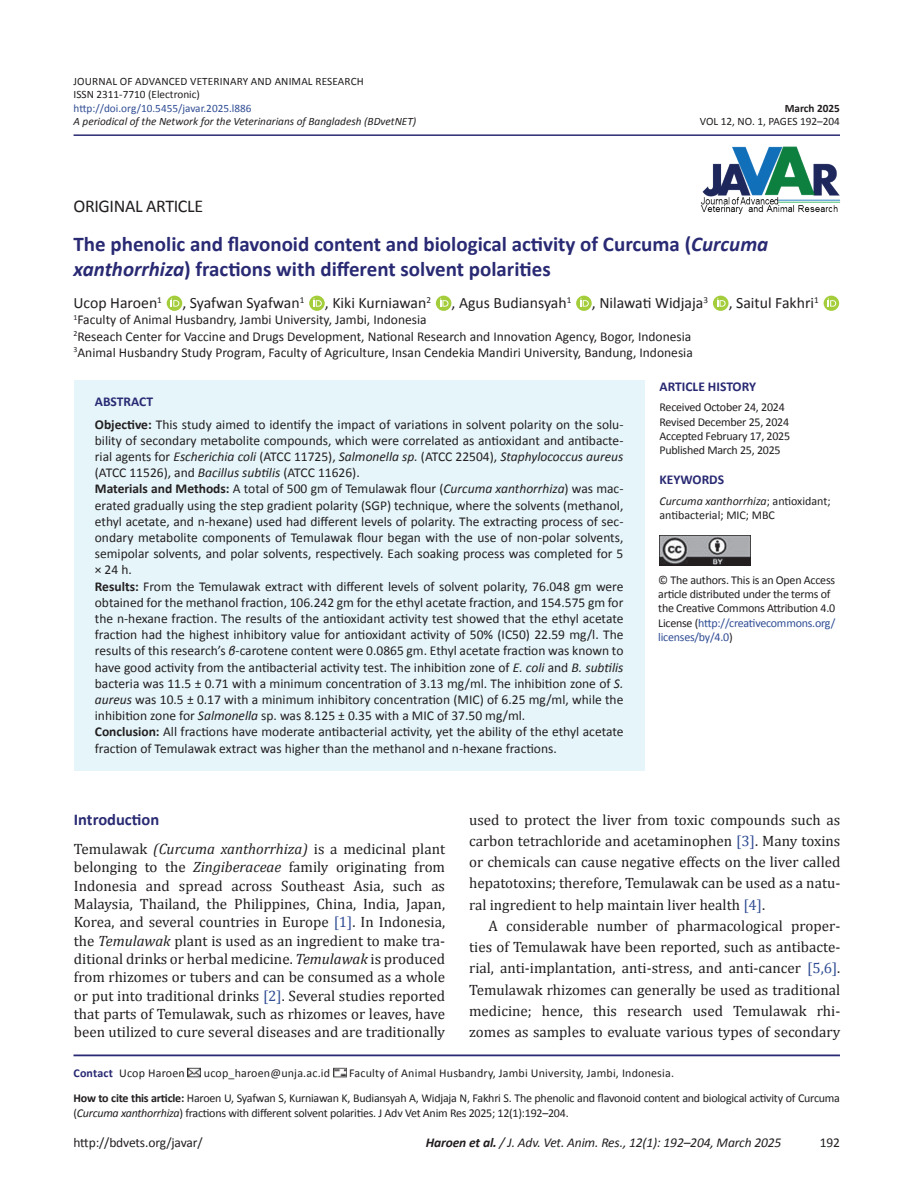
<style>
.page{position:relative;width:918px;height:1188px;background:#fff}
.page>*{position:absolute;margin:0;border:0;box-sizing:border-box;transform-origin:0 0}
.article-title{font:700 21px/25.2px "Calibri";color:#292a73}
.article-type{font:18px "Calibri";letter-spacing:-.02em;color:#231f20}
.AHead{font:700 16.5px "Calibri";color:#292a73}
.author{font:15.75px "Calibri";color:#231f20}
.para{font:15px/18.3px "Cambria";color:#231f20;text-align:justify}
.ipara{font:15px/21.3px "Cambria";color:#231f20;text-align:justify}
.abstract-para{font:13.5px/16.2px "Calibri";color:#231f20;text-align:justify}
.aff{font:13.5px "Calibri";color:#231f20}
.t1{font:italic 13.5px "Calibri";letter-spacing:-.01em;color:#231f20}
.history-title{font:700 13.5px "Calibri";color:#292a73}
.abstract-title{font:700 13.5px "Calibri";color:#292a73}
.kwd-title{font:700 13.5px "Calibri";color:#292a73}
.cite{font:12px/14.4px "Calibri";letter-spacing:-.02em;color:#231f20}
.copyright{font:12px/14.4px "Calibri";letter-spacing:-.02em;color:#231f20}
.corresp{font:12px "Calibri";letter-spacing:.015em;color:#231f20}
.history-date{font:12px "Calibri";letter-spacing:-.02em;color:#231f20}
.kwd{font:12px/14.4px "Calibri";color:#231f20}
.Info_w_Rule{font:italic 11.25px "Calibri";color:#231f20}
.Article_Info{font:11.25px "Calibri";letter-spacing:.01em;color:#231f20}
.Article_Info-2{font:11.25px "Calibri";color:#304d94}
.issn{font:11.25px "Calibri";color:#231f20}
.Info_w_Rule-2{font:11.25px "Calibri";color:#231f20}
.Article_Info-3{font:700 11.25px "Calibri";color:#231f20}
.s1{font-style:italic}
.s2{font-weight:700}
.s3{color:#304d94}
.s4{font-weight:700;color:#292a73}
</style>
<div class="page">
<hr style="left:74px;top:134px;width:766px;height:2px;background:#292a73">
<svg style="left:166px;top:295px;width:16px;height:16px"></svg>
<svg style="left:167px;top:296px;width:15px;height:15px"></svg>
<svg style="left:171px;top:298px;width:8px;height:9px"></svg>
<svg style="left:309px;top:295px;width:16px;height:6px"></svg>
<svg style="left:309px;top:296px;width:16px;height:15px"></svg>
<svg style="left:313px;top:298px;width:9px;height:9px"></svg>
<svg style="left:436px;top:295px;width:12px;height:16px"></svg>
<div style="left:436px;top:296px;width:16px;height:15px;background:#a4cd3b;border-radius:50%"></div>
<svg style="left:440px;top:298px;width:9px;height:9px"></svg>
<svg style="left:576px;top:295px;width:16px;height:16px"></svg>
<svg style="left:576px;top:296px;width:16px;height:15px"></svg>
<svg style="left:580px;top:298px;width:9px;height:9px"></svg>
<svg style="left:713px;top:295px;width:12px;height:16px"></svg>
<div style="left:713px;top:296px;width:16px;height:15px;background:#a4cd3b;border-radius:50%"></div>
<svg style="left:717px;top:298px;width:9px;height:9px"></svg>
<svg style="left:827px;top:295px;width:12px;height:16px"></svg>
<svg style="left:823px;top:296px;width:16px;height:15px"></svg>
<svg style="left:828px;top:298px;width:8px;height:9px"></svg>
<hr style="left:74px;top:1054px;width:766px;height:2px;background:#292a73">
<svg style="left:188px;top:1067px;width:13px;height:11px"></svg>
<svg style="left:333px;top:1067px;width:13px;height:11px"></svg>
<img style="left:700px;top:146px;width:141px;height:69px">
<div style="left:74px;top:381px;width:570px;height:390px;background:#e5f5fa"></div>
<img style="left:660px;top:535px;width:90px;height:31px">
<p class="Article_Info" style="left:74px;top:74px;width:292px">JOURNAL OF ADVANCED VETERINARY AND ANIMAL RESEARCH</p>
<p class="issn" style="left:74px;top:88px;width:128px">ISSN 2311-7710 (Electronic)</p>
<p class="Article_Info-2" style="left:74px;top:101px;width:180px">http://doi.org/10.5455/javar.2025.l886</p>
<p class="Article_Info-3" style="left:785px;top:101px;width:57px">March 2025</p>
<p class="Info_w_Rule" style="left:74px;top:115px;width:344px">A periodical of the Network for the Veterinarians of Bangladesh (BDvetNET)</p>
<p class="Info_w_Rule-2" style="left:700px;top:115px;width:142px">VOL 12, NO. 1, PAGES 192–204</p>
<p class="article-type" style="left:74px;top:195px;width:131px">ORIGINAL ARTICLE</p>
<p class="article-title" style="left:74px;top:230px;width:696px">The phenolic and flavonoid content and biological activity of Curcuma (<span class="s1">Curcuma xanthorrhiza</span>) fractions with different solvent polarities</p>
<p class="author" style="left:74px;top:293px;width:90px">Ucop Haroen<sup>1</sup></p>
<p class="author" style="left:182px;top:293px;width:123px">, Syafwan Syafwan<sup>1</sup></p>
<p class="author" style="left:325px;top:293px;width:108px">, Kiki Kurniawan<sup>2</sup></p>
<p class="author" style="left:452px;top:293px;width:121px">, Agus Budiansyah<sup>1</sup></p>
<p class="author" style="left:592px;top:293px;width:118px">, Nilawati Widjaja<sup>3</sup></p>
<p class="author" style="left:729px;top:293px;width:92px">, Saitul Fakhri<sup>1</sup></p>
<p class="aff" style="left:73px;top:312px;width:355px"><sup>1</sup>Faculty of Animal Husbandry, Jambi University, Jambi, Indonesia</p>
<p class="aff" style="left:73px;top:328px;width:619px"><sup>2</sup>Reseach Center for Vaccine and Drugs Development, National Research and Innovation Agency, Bogor, Indonesia</p>
<p class="aff" style="left:73px;top:344px;width:621px"><sup>3</sup>Animal Husbandry Study Program, Faculty of Agriculture, Insan Cendekia Mandiri University, Bandung, Indonesia</p>
<p class="abstract-title" style="left:95px;top:394px;width:60px">ABSTRACT</p>
<p class="abstract-para" style="left:95px;top:415px;width:530px"><span class="s2">Objective:</span> This study aimed to identify the impact of variations in solvent polarity on the solu&shy;bility of secondary metabolite compounds, which were correlated as antioxidant and antibacte&shy;rial agents for <span class="s1">Escherichia coli</span> (ATCC 11725), <span class="s1">Salmonella sp.</span> (ATCC 22504), <span class="s1">Staphylococcus aureus </span>(ATCC 11526), and <span class="s1">Bacillus subtilis</span> (ATCC 11626).</p>
<p class="abstract-para" style="left:95px;top:480px;width:530px"><span class="s2">Materials and Methods:</span> A total of 500 gm of Temulawak flour (<span class="s1">Curcuma xanthorrhiza</span>) was mac&shy;erated gradually using the step gradient polarity (SGP) technique, where the solvents (methanol, ethyl acetate, and n-hexane) used had different levels of polarity. The extracting process of sec&shy;ondary metabolite components of Temulawak flour began with the use of non-polar solvents, semipolar solvents, and polar solvents, respectively. Each soaking process was completed for 5 × 24 h.</p>
<p class="abstract-para" style="left:95px;top:577px;width:530px"><span class="s2">Results:</span> From the Temulawak extract with different levels of solvent polarity, 76.048 gm were obtained for the methanol fraction, 106.242 gm for the ethyl acetate fraction, and 154.575 gm for the n-hexane fraction. The results of the antioxidant activity test showed that the ethyl acetate fraction had the highest inhibitory value for antioxidant activity of 50% (IC50) 22.59 mg/l. The results of this research’s <span class="s1">β</span>-carotene content were 0.0865 gm. Ethyl acetate fraction was known to have good activity from the antibacterial activity test. The inhibition zone of <span class="s1">E. coli</span> and <span class="s1">B. subtilis </span>bacteria was 11.5 ± 0.71 with a minimum concentration of 3.13 mg/ml. The inhibition zone of <span class="s1">S. aureus</span> was 10.5 ± 0.17 with a minimum inhibitory concentration (MIC) of 6.25 mg/ml, while the inhibition zone for <span class="s1">Salmonella</span> sp. was 8.125 ± 0.35 with a MIC of 37.50 mg/ml.</p>
<p class="abstract-para" style="left:95px;top:723px;width:530px"><span class="s2">Conclusion:</span> All fractions have moderate antibacterial activity, yet the ability of the ethyl acetate fraction of Temulawak extract was higher than the methanol and n-hexane fractions.</p>
<p class="history-title" style="left:660px;top:378px;width:98px">ARTICLE HISTORY</p>
<p class="history-date" style="left:660px;top:400px;width:127px">Received October 24, 2024</p>
<p class="history-date" style="left:660px;top:414px;width:131px">Revised December 25, 2024</p>
<p class="history-date" style="left:660px;top:429px;width:132px">Accepted February 17, 2025</p>
<p class="history-date" style="left:660px;top:443px;width:123px">Published March 25, 2025</p>
<p class="kwd-title" style="left:660px;top:471px;width:66px">KEYWORDS</p>
<p class="kwd" style="left:660px;top:493px;width:173px"><span class="s1">Curcuma xanthorrhiza</span>; antioxidant; antibacterial; MIC; MBC</p>
<p class="copyright" style="left:658px;top:572px;width:179px">© The authors. This is an Open Access article distributed under the terms of the Creative Commons Attribution 4.0<br>License (<span class="s3">http://creativecommons.org/ licenses/by/4.0</span>)</p>
<p class="AHead" style="left:74px;top:810px;width:87px">Introduction</p>
<p class="para" style="left:74px;top:840px;width:373px">Temulawak <span class="s1">(Curcuma xanthorrhiza)</span> is a medicinal plant belonging to the <span class="s1">Zingiberaceae</span> family originating from Indonesia and spread across Southeast Asia, such as Malaysia, Thailand, the Philippines, China, India, Japan, Korea, and several countries in Europe <span class="s3">[1]</span>. In Indonesia, the <span class="s1">Temulawak</span> plant is used as an ingredient to make tra&shy;ditional drinks or herbal medicine. <span class="s1">Temulawak</span> is produced from rhizomes or tubers and can be consumed as a whole or put into traditional drinks <span class="s3">[2]</span>. Several studies reported that parts of Temulawak, such as rhizomes or leaves, have been utilized to cure several diseases and are traditionally</p>
<p class="para" style="left:469px;top:809px;width:373px;line-height:21.3px">used to protect the liver from toxic compounds such as carbon tetrachloride and acetaminophen <span class="s3">[3]</span>. Many toxins or chemicals can cause negative effects on the liver called hepatotoxins; therefore, Temulawak can be used as a natu&shy;ral ingredient to help maintain liver health <span class="s3">[4]</span>.</p>
<p class="ipara" style="left:469px;top:915px;width:373px;text-indent:20px">A considerable number of pharmacological proper&shy;ties of Temulawak have been reported, such as antibacte&shy;rial, anti-implantation, anti-stress, and anti-cancer <span class="s3">[5,6]</span>.<br>Temulawak rhizomes can generally be used as traditional medicine; hence, this research used Temulawak rhi&shy;zomes as samples to evaluate various types of secondary</p>
<p class="corresp" style="left:74px;top:1066px;width:113px"><span class="s4">Contact</span> Ucop Haroen</p>
<p class="corresp" style="left:204px;top:1066px;width:128px">ucop_haroen@unja.ac.id</p>
<p class="corresp" style="left:349px;top:1066px;width:326px">Faculty of Animal Husbandry, Jambi University, Jambi, Indonesia.</p>
<p class="cite" style="left:74px;top:1090px;width:768px"><span class="s2">How to cite this article:</span> Haroen U, Syafwan S, Kurniawan K, Budiansyah A, Widjaja N, Fakhri S. The phenolic and flavonoid content and biological activity of Curcuma (<span class="s1">Curcuma xanthorrhiza</span>) fractions with different solvent polarities. J Adv Vet Anim Res 2025; 12(1):192–204.</p>
<p class="abstract-para" style="left:74px;top:1133px;width:131px">http://bdvets.org/javar/</p>
<p class="t1" style="left:426px;top:1134px;width:357px"><span class="s2">Haroen et al.</span> / J. Adv. Vet. Anim. Res., 12(1): 192–204, March 2025</p>
<p class="abstract-para" style="left:820px;top:1133px;width:22px">192</p>
</div>
